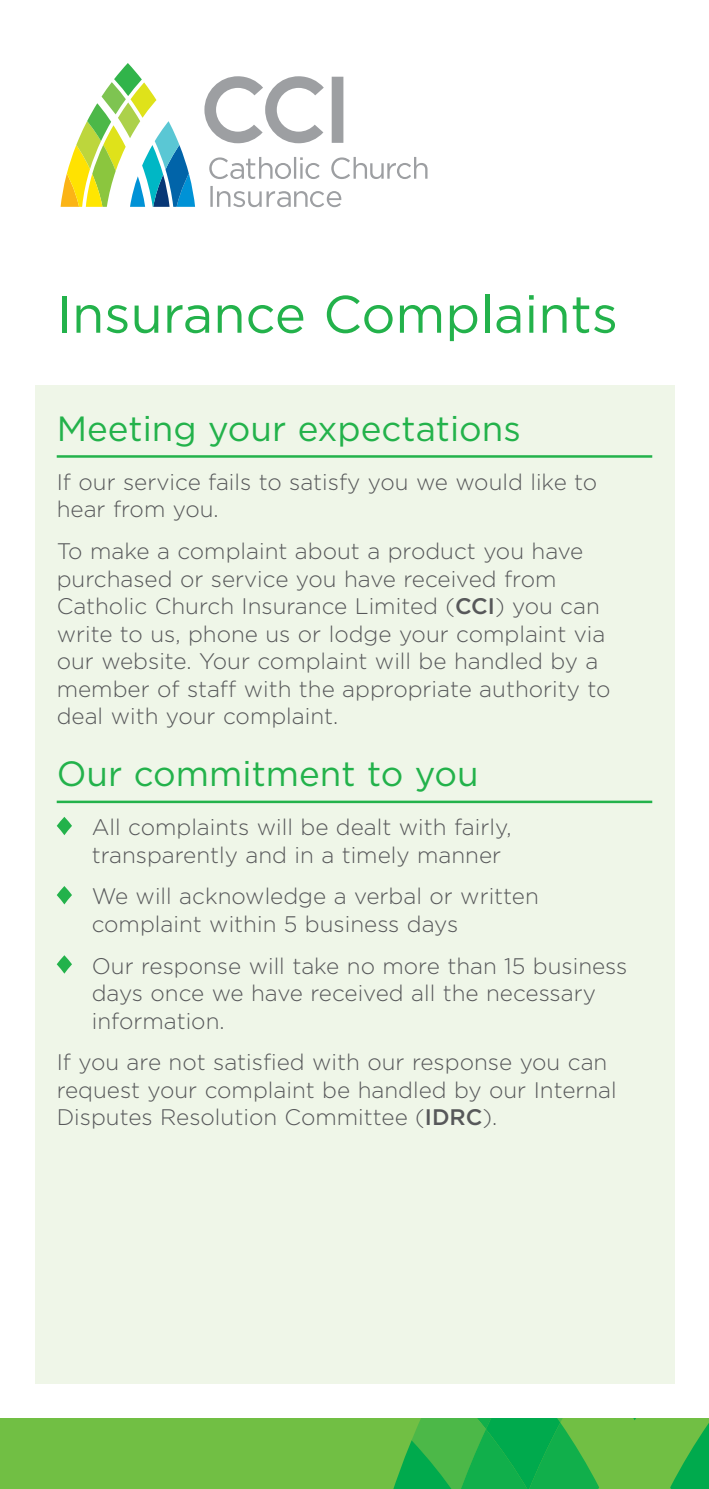
<style>
.page{position:relative;width:709px;height:1489px;background:#fff}
.page>*{position:absolute;margin:0;border:0;box-sizing:border-box;transform-origin:0 0}
.Main_Headline{font:52.5px "Gotham";color:#23b24b}
.Subhead_A{font:35px "Gotham";color:#23b24b}
.Text{font:300 22.5px/27.5px "Gotham";color:#57585a}
.s1{font-weight:500}
</style>
<div class="page">
<div style="left:35px;top:385px;width:639px;height:998px;background:#eff6e8"></div>
<svg style="left:204px;top:76px;width:223px;height:131px"></svg>
<svg style="left:61px;top:82px;width:134px;height:125px"></svg>
<svg style="left:114px;top:63px;width:28px;height:33px"></svg>
<hr style="left:57px;top:455px;width:595px;height:2px;background:#23b24b">
<hr style="left:57px;top:800px;width:595px;height:3px;background:#23b24b">
<svg style="left:57px;top:816px;width:15px;height:19px"></svg>
<svg style="left:57px;top:886px;width:15px;height:18px"></svg>
<svg style="left:57px;top:955px;width:15px;height:18px"></svg>
<div style="left:0;top:1417px;width:709px;height:71px;background:#71bf44"></div>
<svg style="left:387px;top:1417px;width:322px;height:71px"></svg>
<p class="Main_Headline" style="left:57px;top:280px;width:563px">Insurance Complaints</p>
<p class="Subhead_A" style="left:57px;top:406px;width:465px">Meeting your expectations</p>
<p class="Text" style="left:57px;top:467px;width:542px">If our service fails to satisfy you we would like to hear from you.</p>
<p class="Text" style="left:57px;top:536px;width:555px">To make a complaint about a product you have purchased or service you have received from Catholic Church Insurance Limited (<span class="s1">CCI</span>) you can write to us, phone us or lodge your complaint via our website. Your complaint will be handled by a member of staff with the appropriate authority to deal with your complaint.</p>
<p class="Subhead_A" style="left:57px;top:751px;width:423px">Our commitment to you</p>
<p class="Text" style="left:92px;top:812px;width:421px">All complaints will be dealt with fairly, transparently and in a timely manner</p>
<p class="Text" style="left:92px;top:882px;width:448px">We will acknowledge a verbal or written complaint within 5 business days</p>
<p class="Text" style="left:92px;top:951px;width:537px">Our response will take no more than 15 business days once we have received all the necessary information.</p>
<p class="Text" style="left:57px;top:1047px;width:561px">If you are not satisfied with our response you can request your complaint be handled by our Internal<br>Disputes Resolution Committee (<span class="s1">IDRC</span>).</p>
</div>
